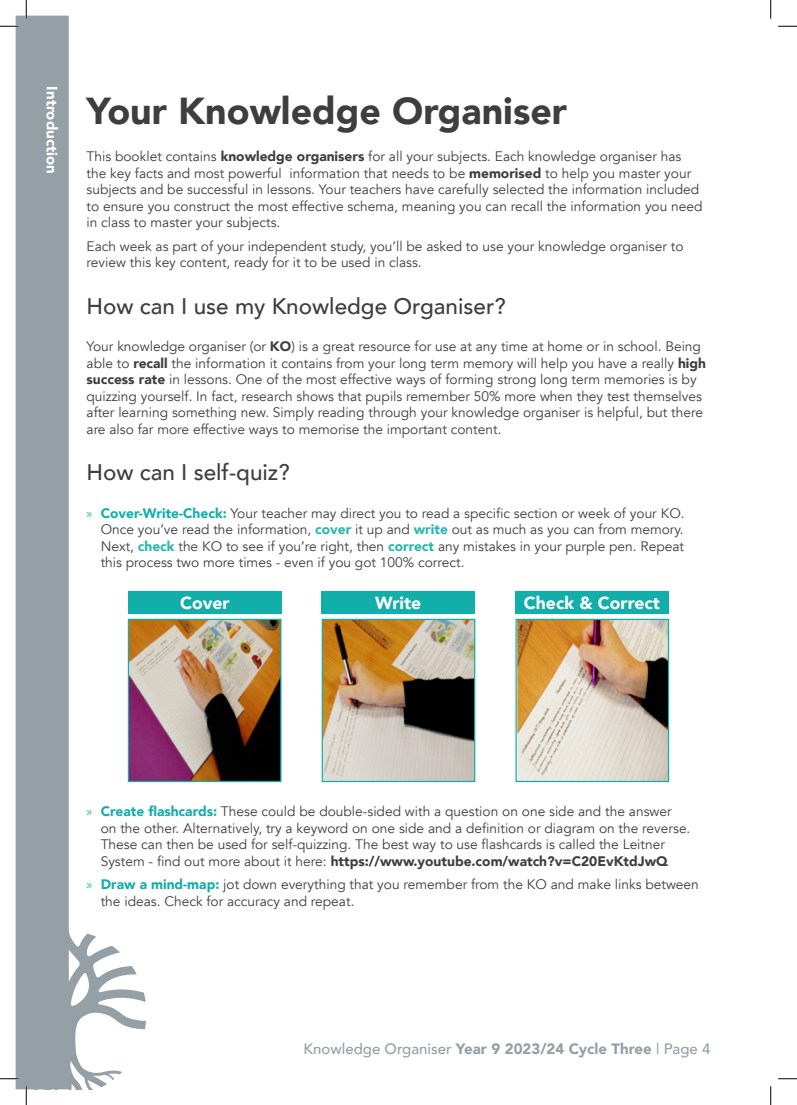
<style>
.page{position:relative;width:797px;height:1105px;background:#fff}
.page>*{position:absolute;margin:0;border:0;box-sizing:border-box;transform-origin:0 0}
.t1{font:900 37.5px "Avenir";color:#3e3e3f}
.t2{font:500 22.5px "Avenir";color:#3e3e3f}
.t3{font:900 17.5px "Avenir";color:#fff}
.t4{font:500 15px "Avenir";color:#959fa6}
.t5{font:900 15px "Avenir";color:#fff}
.t6{font:13.75px/16.5px "Avenir";color:#3e3e3f}
.s1{font-weight:900}
.s2{font-family:"Myriad Pro";color:#2cb4b1}
.s3{font-weight:900;color:#12aeaa}
.s4{font-weight:900;color:#2cb4b1}
</style>
<div class="page">
<svg style="left:16px;top:16px;width:130px;height:1073px"></svg>
<img style="left:130px;top:621px;width:149px;height:159px">
<div style="left:128px;top:619px;width:153px;height:163px;border:1px solid #12aeaa"></div>
<img style="left:323px;top:621px;width:150px;height:159px">
<div style="left:321px;top:619px;width:154px;height:163px;border:1px solid #12aeaa"></div>
<img style="left:517px;top:621px;width:150px;height:159px">
<div style="left:515px;top:619px;width:154px;height:163px;border:1px solid #12aeaa"></div>
<div style="left:128px;top:591px;width:153px;height:22px;background:#12aeaa"></div>
<div style="left:321px;top:591px;width:153px;height:22px;background:#12aeaa"></div>
<div style="left:515px;top:591px;width:153px;height:22px;background:#12aeaa"></div>
<svg style="left:0;top:25px;width:19px;height:2px"></svg>
<svg style="left:778px;top:25px;width:19px;height:2px"></svg>
<svg style="left:0;top:1078px;width:19px;height:1px"></svg>
<svg style="left:778px;top:1078px;width:19px;height:1px"></svg>
<svg style="left:25px;top:0;width:2px;height:19px"></svg>
<svg style="left:25px;top:1086px;width:2px;height:19px"></svg>
<svg style="left:770px;top:0;width:1px;height:19px"></svg>
<svg style="left:770px;top:1086px;width:1px;height:19px"></svg>
<p class="t5" style="left:65px;top:86px;width:89px;rotate:90deg">Introduction</p>
<p class="t1" style="left:86px;top:79px;width:482px">Your Knowledge Organiser</p>
<p class="t6" style="left:86px;top:149px;width:617px">This booklet contains <span class="s1">knowledge organisers</span> for all your subjects. Each knowledge organiser has the key facts and most powerful information that needs to be <span class="s1">memorised</span> to help you master your subjects and be successful in lessons. Your teachers have carefully selected the information included to ensure you construct the most effective schema, meaning you can recall the information you need in class to master your subjects.</p>
<p class="t6" style="left:86px;top:238px;width:598px">Each week as part of your independent study, you’ll be asked to use your knowledge organiser to review this key content, ready for it to be used in class.</p>
<p class="t2" style="left:86px;top:286px;width:420px">How can I use my Knowledge Organiser?</p>
<p class="t6" style="left:86px;top:338px;width:621px">Your knowledge organiser (or <span class="s1">KO</span>) is a great resource for use at any time at home or in school. Being able to <span class="s1">recall</span> the information it contains from your long term memory will help you have a really <span class="s1">high success rate</span> in lessons. One of the most effective ways of forming strong long term memories is by quizzing yourself. In fact, research shows that pupils remember 50% more when they test themselves after learning something new. Simply reading through your knowledge organiser is helpful, but there are also far more effective ways to memorise the important content.</p>
<p class="t2" style="left:86px;top:453px;width:204px">How can I self-quiz?</p>
<p class="t6" style="left:101px;top:505px;width:585px;text-align:justify;text-indent:-14px"><span class="s2">»</span> <span class="s3">Cover-Write-Check:</span> Your teacher may direct you to read a specific section or week of your KO.<br>Once you’ve read the information, <span class="s4">cover</span> it up and <span class="s4">write</span> out as much as you can from memory.<br>Next, <span class="s4">check</span> the KO to see if you’re right, then <span class="s4">correct</span> any mistakes in your purple pen. Repeat this process two more times - even if you got 100% correct.</p>
<p class="t3" style="left:180px;top:587px;width:51px">Cover</p>
<p class="t3" style="left:375px;top:587px;width:48px">Write</p>
<p class="t3" style="left:524px;top:587px;width:138px">Check &amp; Correct</p>
<p class="t6" style="left:101px;top:803px;width:591px;text-indent:-14px"><span class="s2">»</span> <span class="s3">Create flashcards:</span> These could be double-sided with a question on one side and the answer on the other. Alternatively, try a keyword on one side and a definition or diagram on the reverse.<br>These can then be used for self-quizzing. The best way to use flashcards is called the Leitner System - find out more about it here: <span class="s1">https://www.youtube.com/watch?v=C20EvKtdJwQ</span></p>
<p class="t6" style="left:101px;top:876px;width:599px;text-indent:-14px"><span class="s2">»</span> <span class="s3">Draw a mind-map:</span> jot down everything that you remember from the KO and make links between the ideas. Check for accuracy and repeat.</p>
<p class="t4" style="left:303px;top:1036px;width:408px">Knowledge Organiser <span class="s1">Year 9 2023/24 Cycle Three</span> | Page 4</p>
</div>
